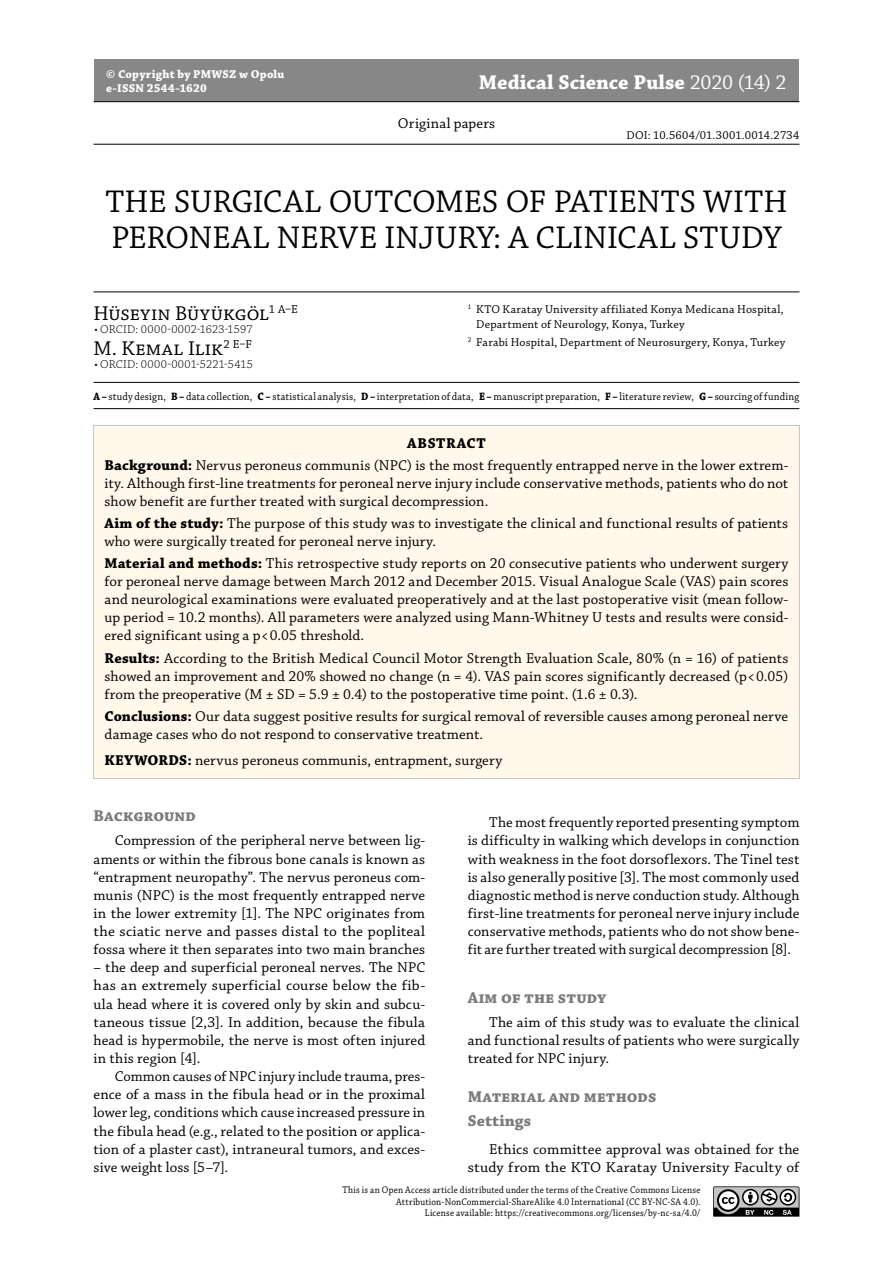
<style>
.page{position:relative;width:893px;height:1263px;background:#fff}
.page>*{position:absolute;margin:0;border:0;box-sizing:border-box;transform-origin:0 0}
.t1{font:33px/36.3px "Chaparral Pro";letter-spacing:.1em;color:#000}
.t2{font:21px "Chaparral Pro";letter-spacing:.005em;color:#000}
.t3{font:700 21px "Chaparral Pro";color:#fff}
.t4{font:700 16.5px/24px "Chaparral Pro";letter-spacing:.01em;color:#7c7b7b}
.t5{font:15px/18.1px "Chaparral Pro";letter-spacing:.005em;color:#000;text-align:justify}
.t6{font:700 15px "Chaparral Pro";color:#000}
.t7{font:12px/14.4px "Chaparral Pro";letter-spacing:.015em;color:#000}
.t8{font:300 12px "Chaparral Pro";letter-spacing:.015em;color:#000}
.t9{font:700 12px/14.4px "Chaparral Pro";letter-spacing:.02em;color:#fff}
.t10{font:11.25px "Chaparral Pro";letter-spacing:.04em;color:#000;scale:.92 1}
.t11{font:10.2px/11.2px "Chaparral Pro";letter-spacing:.03em;color:#000;text-align:right;scale:.9 1}
.s1{font-weight:400}
.s2{font-weight:700}
</style>
<div class="page">
<div style="left:378px;top:60px;width:421px;height:42px;background:#878787"></div>
<div style="left:94px;top:60px;width:352px;height:42px;background:#878787"></div>
<hr style="left:94px;top:101px;width:705px;height:1px;background:#000">
<hr style="left:94px;top:144px;width:705px;height:1px;background:#000">
<svg style="left:713px;top:1186px;width:86px;height:30px"></svg>
<div style="left:94px;top:425px;width:705px;height:353px;background:#fff8eb"></div>
<hr style="left:94px;top:382px;width:705px;height:1px;background:#000">
<hr style="left:94px;top:408px;width:705px;height:1px;background:#000">
<hr style="left:94px;top:291px;width:705px;height:1px;background:#000">
<p class="t9" style="left:106px;top:67px;width:180px">© Copyright by PMWSZ w Opolu e-ISSN 2544-1620</p>
<h2 class="t3" style="left:479px;top:70px;width:309px">Medical Science Pulse <span class="s1">2020 (14) 2</span></h2>
<p class="t5" style="left:398px;top:115px;width:99px">Original papers</p>
<p class="t7" style="left:626px;top:128px;width:174px">DOI: 10.5604/01.3001.0014.2734</p>
<h1 class="t1" style="left:105px;top:185px;width:657px">The surgical outcomes of patients with peroneal nerve injury: a clinical study</h1>
<h2 class="t2" style="left:94px;top:302px;width:205px">Hüseyin Büyükgöl<sup>1</sup> <sup>A–E</sup></h2>
<p class="t8" style="left:94px;top:323px;width:160px">• ORCID: 0000-0002-1623-1597</p>
<h2 class="t2" style="left:94px;top:337px;width:159px">M. Kemal Ilik<sup>2</sup> <sup>E–F</sup></h2>
<p class="t8" style="left:94px;top:358px;width:160px">• ORCID: 0000-0001-5221-5415</p>
<p class="t7" style="left:476px;top:303px;width:309px;text-indent:-9px"><sup>1</sup> KTO Karatay University affiliated Konya Medicana Hospital,<br>Department of Neurology, Konya, Turkey</p>
<p class="t7" style="left:468px;top:336px;width:319px"><sup>2</sup> Farabi Hospital, Department of Neurosurgery, Konya, Turkey</p>
<p class="t10" style="left:94px;top:390px;width:769px"><span class="s2">A –</span> study design, <span class="s2">B –</span> data collection, <span class="s2">C –</span> statistical analysis, <span class="s2">D –</span> interpretation of data, <span class="s2">E –</span> manuscript preparation, <span class="s2">F –</span> literature review, <span class="s2">G –</span> sourcing of funding</p>
<p class="t5" style="left:105px;top:432px;width:685px;line-height:22.2px;text-align:center"><span class="s2">ABSTRACT<br>Background:</span> Nervus peroneus communis (NPC) is the most frequently entrapped nerve in the lower extrem-</p>
<p class="t5" style="left:105px;top:475px;width:685px">ity. Although first-line treatments for peroneal nerve injury include conservative methods, patients who do not show benefit are further treated with surgical decompression.</p>
<p class="t5" style="left:105px;top:515px;width:685px"><span class="s2">Aim of the study:</span> The purpose of this study was to investigate the clinical and functional results of patients who were surgically treated for peroneal nerve injury.</p>
<p class="t5" style="left:105px;top:555px;width:685px"><span class="s2">Material and methods:</span> This retrospective study reports on 20 consecutive patients who underwent surgery for peroneal nerve damage between March 2012 and December 2015. Visual Analogue Scale (VAS) pain scores and neurological examinations were evaluated preoperatively and at the last postoperative visit (mean follow&shy;up period = 10.2 months). All parameters were analyzed using Mann-Whitney U tests and results were consid&shy;ered significant using a p&lt;0.05 threshold.</p>
<p class="t5" style="left:105px;top:649px;width:685px"><span class="s2">Results:</span> According to the British Medical Council Motor Strength Evaluation Scale, 80% (n = 16) of patients showed an improvement and 20% showed no change (n = 4). VAS pain scores significantly decreased (p&lt;0.05) from the preoperative (M ± SD = 5.9 ± 0.4) to the postoperative time point. (1.6 ± 0.3).</p>
<p class="t5" style="left:105px;top:708px;width:685px"><span class="s2">Conclusions:</span> Our data suggest positive results for surgical removal of reversible causes among peroneal nerve damage cases who do not respond to conservative treatment.</p>
<p class="t6" style="left:105px;top:752px;width:22px">Keywords</p>
<p class="t5" style="left:187px;top:752px;width:316px"><span class="s2">:</span> nervus peroneus communis, entrapment, surgery</p>
<p class="t4" style="left:94px;top:805px;width:104px">Background</p>
<p class="t5" style="left:94px;top:832px;width:333px;text-indent:21px">Compression of the peripheral nerve between lig&shy;aments or within the fibrous bone canals is known as “entrapment neuropathy”. The nervus peroneus com&shy;munis (NPC) is the most frequently entrapped nerve in the lower extremity [1]. The NPC originates from the sciatic nerve and passes distal to the popliteal fossa where it then separates into two main branches</p>
<p class="t5" style="left:94px;top:959px;width:333px">– the deep and superficial peroneal nerves. The NPC has an extremely superficial course below the fib&shy;ula head where it is covered only by skin and subcu&shy;taneous tissue [2,3]. In addition, because the fibula head is hypermobile, the nerve is most often injured in this region [4].</p>
<p class="t5" style="left:94px;top:1068px;width:333px;text-indent:21px">Common causes of NPC injury include trauma, pres&shy;ence of a mass in the fibula head or in the proximal lower leg, conditions which cause increased pressure in the fibula head (e.g., related to the position or applica&shy;tion of a plaster cast), intraneural tumors, and exces&shy;sive weight loss [5–7].</p>
<p class="t5" style="left:468px;top:814px;width:333px;text-indent:21px">The most frequently reported presenting symptom is difficulty in walking which develops in conjunction with weakness in the foot dorsoflexors. The Tinel test is also generally positive [3]. The most commonly used diagnostic method is nerve conduction study. Although first-line treatments for peroneal nerve injury include conservative methods, patients who do not show bene&shy;fit are further treated with surgical decompression [8].</p>
<p class="t4" style="left:468px;top:986px;width:140px">Aim of the study</p>
<p class="t5" style="left:468px;top:1013px;width:333px;text-indent:21px">The aim of this study was to evaluate the clinical and functional results of patients who were surgically treated for NPC injury.</p>
<p class="t4" style="left:468px;top:1086px;width:190px">Material and methods<br>Settings</p>
<p class="t5" style="left:468px;top:1140px;width:334px;text-align:right">Ethics committee approval was obtained for the study from the KTO Karatay University Faculty of</p>
<p class="t11" style="left:342px;top:1185px;width:399px">This is an Open Access article distributed under the terms of the Creative Commons License<br>Attribution-NonCommercial-ShareAlike 4.0 International (CC BY-NC-SA 4.0).<br>License available: https://creativecommons.org/licenses/by-nc-sa/4.0/</p>
</div>
